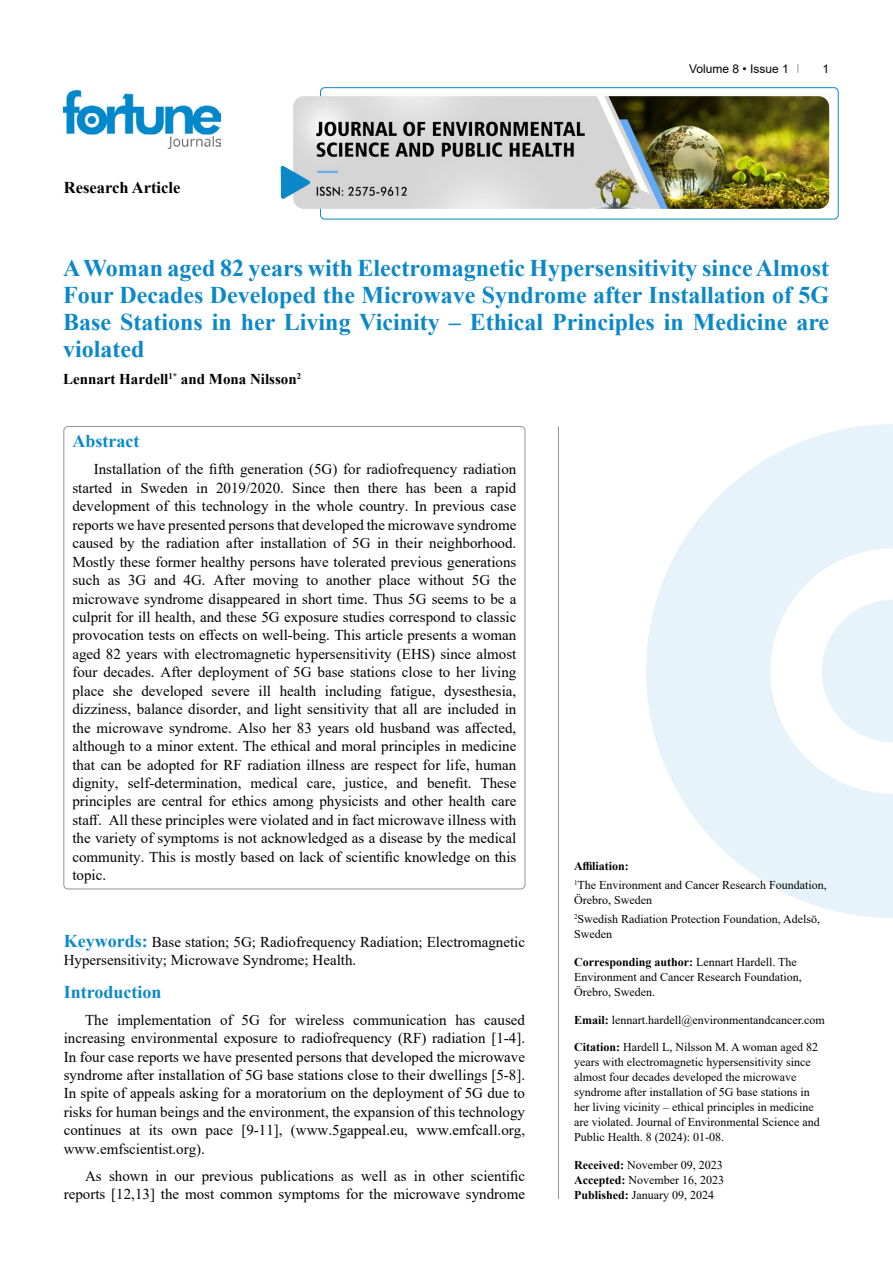
<style>
.page{position:relative;width:893px;height:1263px;background:#fff}
.page>*{position:absolute;margin:0;border:0;box-sizing:border-box;transform-origin:0 0}
.t1{font:700 24px/27px "Times New Roman";color:#0a88ca;text-align:justify}
.t2{font:700 18px "Times New Roman";color:#0a88ca}
.t3{font:700 16.5px "Times New Roman";color:#000}
.t4{font:15px/18.5px "Times New Roman";color:#000;text-align:justify}
.t5{font:700 15px "Times New Roman";color:#000}
.t6{font:12px/15px "Times New Roman";color:#000}
.t7{font:12px "Arial";color:#000}
.s1{font-weight:700;font-size:18px;color:#0a88ca}
.s2{font-weight:700}
</style>
<div class="page">
<div style="left:320px;top:87px;width:518px;height:132px;border:1px solid #0a88ca;border-radius:4px"></div>
<img style="left:64px;top:90px;width:157px;height:59px">
<img style="left:293px;top:96px;width:536px;height:113px">
<svg style="left:281px;top:166px;width:29px;height:33px"></svg>
<svg style="left:646px;top:424px;width:247px;height:494px;fill:#e6f3fa"></svg>
<svg style="left:822px;top:600px;width:71px;height:142px"></svg>
<hr style="left:558px;top:426px;width:1px;height:773px;background:#939598">
<p class="t3" style="left:64px;top:175px;width:118px">Research Article</p>
<p class="t7" style="left:689px;top:60px;width:101px">Volume 8 • Issue 1</p>
<p class="t7" style="left:822px;top:60px;width:8px">1</p>
<h1 class="t1" style="left:63px;top:254px;width:768px">A Woman aged 82 years with Electromagnetic Hypersensitivity since Almost Four Decades Developed the Microwave Syndrome after Installation of 5G Base Stations in her Living Vicinity – Ethical Principles in Medicine are violated</h1>
<p class="t5" style="left:63px;top:368px;width:240px">Lennart Hardell<sup>1*</sup> and Mona Nilsson<sup>2</sup></p>
<p class="t2" style="left:72px;top:428px;width:68px">Abstract</p>
<p class="t4" style="left:72px;top:460px;width:445px;text-indent:21px">Installation of the fifth generation (5G) for radiofrequency radiation started in Sweden in 2019/2020. Since then there has been a rapid development of this technology in the whole country. In previous case reports we have presented persons that developed the microwave syndrome caused by the radiation after installation of 5G in their neighborhood.<br>Mostly these former healthy persons have tolerated previous generations such as 3G and 4G. After moving to another place without 5G the microwave syndrome disappeared in short time. Thus 5G seems to be a culprit for ill health, and these 5G exposure studies correspond to classic provocation tests on effects on well-being. This article presents a woman aged 82 years with electromagnetic hypersensitivity (EHS) since almost four decades. After deployment of 5G base stations close to her living place she developed severe ill health including fatigue, dysesthesia, dizziness, balance disorder, and light sensitivity that all are included in the microwave syndrome. Also her 83 years old husband was affected, although to a minor extent. The ethical and moral principles in medicine that can be adopted for RF radiation illness are respect for life, human dignity, self-determination, medical care, justice, and benefit. These principles are central for ethics among physicists and other health care staff. All these principles were violated and in fact microwave illness with the variety of symptoms is not acknowledged as a disease by the medical community. This is mostly based on lack of scientific knowledge on this topic.</p>
<p class="t4" style="left:64px;top:932px;width:463px"><span class="s1">Keywords:</span> Base station; 5G; Radiofrequency Radiation; Electromagnetic<br>Hypersensitivity; Microwave Syndrome; Health.</p>
<p class="t2" style="left:64px;top:979px;width:99px">Introduction</p>
<p class="t4" style="left:64px;top:1010px;width:463px;text-indent:21px">The implementation of 5G for wireless communication has caused increasing environmental exposure to radiofrequency (RF) radiation [1-4].<br>In four case reports we have presented persons that developed the microwave syndrome after installation of 5G base stations close to their dwellings [5-8].<br>In spite of appeals asking for a moratorium on the deployment of 5G due to risks for human beings and the environment, the expansion of this technology continues at its own pace [9-11], (www.5gappeal.eu, www.emfcall.org, www.emfscientist.org).</p>
<p class="t4" style="left:64px;top:1166px;width:463px;text-align:right">As shown in our previous publications as well as in other scientific reports [12,13] the most common symptoms for the microwave syndrome</p>
<p class="t6" style="left:574px;top:856px;width:254px;line-height:19.2px"><span class="s2">Affiliation:<br></span><sup>1</sup>The Environment and Cancer Research Foundation,</p>
<p class="t6" style="left:574px;top:890px;width:248px;line-height:19.2px">Örebro, Sweden<br><sup>2</sup>Swedish Radiation Protection Foundation, Adelsö,</p>
<p class="t6" style="left:574px;top:926px;width:39px">Sweden</p>
<p class="t6" style="left:574px;top:954px;width:229px"><span class="s2">Corresponding author:</span> Lennart Hardell. The<br>Environment and Cancer Research Foundation,<br>Örebro, Sweden.</p>
<p class="t6" style="left:574px;top:1012px;width:252px"><span class="s2">Email:</span> lennart.hardell@environmentandcancer.com</p>
<p class="t6" style="left:574px;top:1039px;width:247px"><span class="s2">Citation:</span> Hardell L, Nilsson M. A woman aged 82 years with electromagnetic hypersensitivity since almost four decades developed the microwave syndrome after installation of 5G base stations in her living vicinity – ethical principles in medicine are violated. Journal of Environmental Science and Public Health. 8 (2024): 01-08.</p>
<p class="t6" style="left:574px;top:1157px;width:151px;text-align:justify"><span class="s2">Received:</span> November 09, 2023<br><span class="s2">Accepted:</span> November 16, 2023<br><span class="s2">Published:</span> January 09, 2024</p>
</div>
